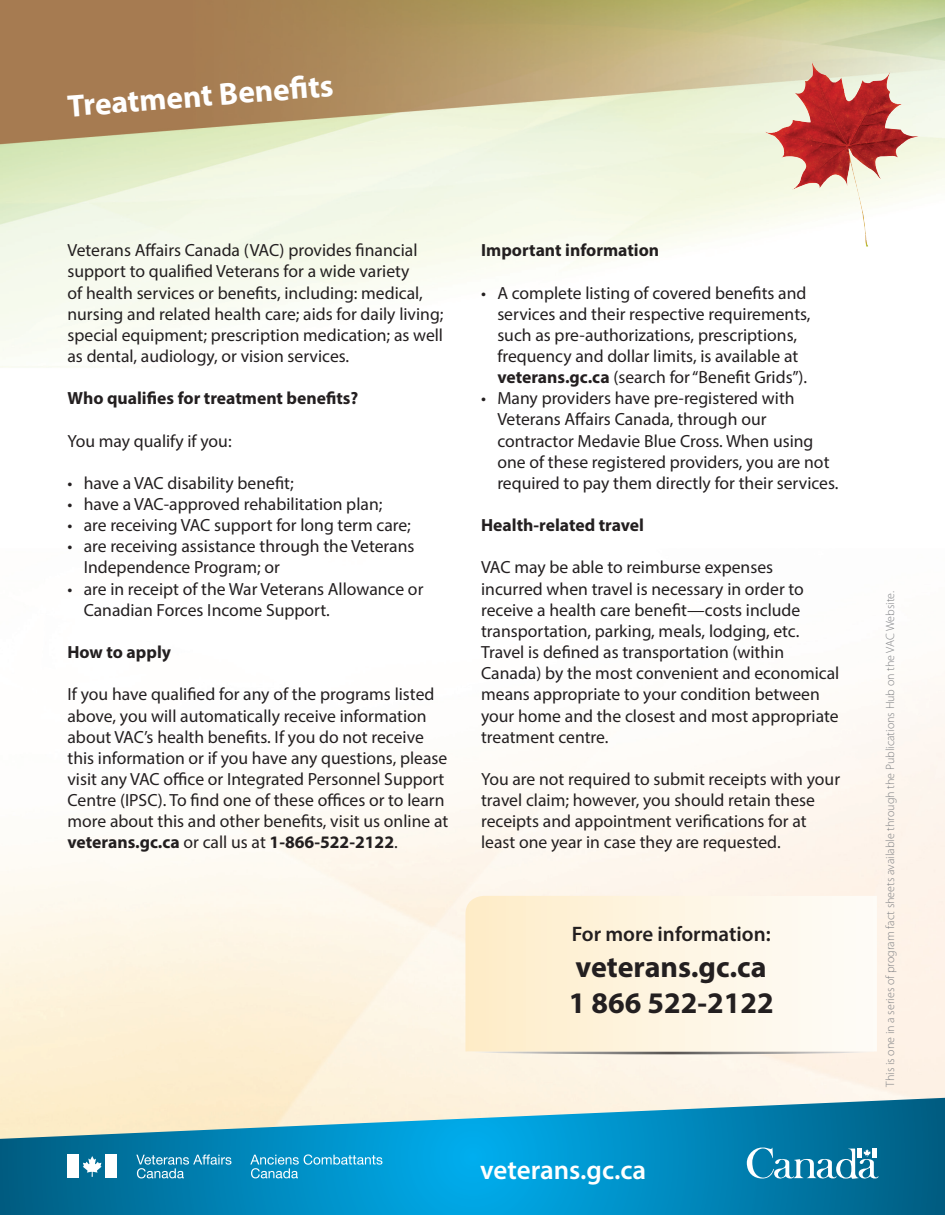
<style>
.page{position:relative;width:945px;height:1215px;background:#fff}
.page>*{position:absolute;margin:0;border:0;box-sizing:border-box;transform-origin:0 0}
.t1{font:700 31.5px "Myriad Pro";color:#fff}
.t2{font:700 30px "Myriad Pro";color:#231f20}
.t3{font:600 27px "Myriad Pro";color:#fff}
.t4{font:600 21px "Myriad Pro";color:#231f20}
.t5{font:17.7px/21.1px "Myriad Pro";color:#231f20}
.t6{font:700 17.7px "Myriad Pro";color:#231f20}
.t7{font:300 12px "Myriad Pro";color:#808285}
.s1{font-weight:700}
</style>
<div class="page">
<img style="left:0;top:0;width:945px;height:1098px">
<svg style="left:0;top:1098px;width:945px;height:117px;background:#3099bc"></svg>
<svg style="left:747px;top:1148px;width:131px;height:31px"></svg>
<svg style="left:136px;top:1155px;width:95px;height:23px;background:#3295bb"></svg>
<svg style="left:250px;top:1154px;width:132px;height:24px;background:#2aa5d3"></svg>
<div style="left:68px;top:1154px;width:11px;height:24px;background:#fff"></div>
<div style="left:105px;top:1154px;width:12px;height:24px;background:#fff"></div>
<svg style="left:83px;top:1156px;width:19px;height:21px"></svg>
<img style="left:765px;top:62px;width:89px;height:128px">
<svg style="left:467px;top:1051px;width:407px;height:3px"></svg>
<svg style="left:465px;top:895px;width:412px;height:156px"></svg>
<p class="t1" style="left:66px;top:84px;width:268px;rotate:-4deg">Treatment Benefi ts</p>
<p class="t5" style="left:68px;top:239px;width:378px">Veterans Affairs Canada (VAC) provides financial support to qualified Veterans for a wide variety<br>of health services or benefits, including: medical, nursing and related health care; aids for daily living; special equipment; prescription medication; as well as dental, audiology, or vision services.</p>
<p class="t6" style="left:68px;top:387px;width:292px">Who qualifies for treatment benefits?</p>
<p class="t5" style="left:68px;top:430px;width:166px">You may qualify if you:</p>
<p class="t5" style="left:68px;top:472px;width:228px">• have a VAC disability benefit;</p>
<p class="t5" style="left:68px;top:493px;width:316px">• have a VAC-approved rehabilitation plan;</p>
<p class="t5" style="left:68px;top:514px;width:345px">• are receiving VAC support for long term care;</p>
<p class="t5" style="left:84px;top:536px;width:332px;text-indent:-16px">• are receiving assistance through the Veterans<br>Independence Program; or</p>
<p class="t5" style="left:84px;top:578px;width:341px;text-indent:-16px">• are in receipt of the War Veterans Allowance or<br>Canadian Forces Income Support.</p>
<p class="t6" style="left:68px;top:641px;width:105px">How to apply</p>
<p class="t5" style="left:68px;top:684px;width:382px">If you have qualified for any of the programs listed above, you will automatically receive information about VAC’s health benefits. If you do not receive this information or if you have any questions, please visit any VAC office or Integrated Personnel Support Centre (IPSC). To find one of these offices or to learn more about this and other benefits, visit us online at <span class="s1">veterans.gc.ca</span> or call us at <span class="s1">1-866-522-2122</span>.</p>
<p class="t6" style="left:481px;top:239px;width:180px">Important information</p>
<p class="t5" style="left:497px;top:282px;width:315px;text-indent:-16px">• A complete listing of covered benefits and services and their respective requirements, such as pre-authorizations, prescriptions, frequency and dollar limits, is available at <span class="s1">veterans.gc.ca</span> (search for “Benefit Grids”).</p>
<p class="t5" style="left:497px;top:387px;width:343px;text-indent:-16px">• Many providers have pre-registered with Veterans Affairs Canada, through our contractor Medavie Blue Cross. When using one of these registered providers, you are not required to pay them directly for their services.</p>
<p class="t6" style="left:481px;top:514px;width:164px">Health-related travel</p>
<p class="t5" style="left:481px;top:557px;width:360px">VAC may be able to reimburse expenses<br>incurred when travel is necessary in order to receive a health care benefit—costs include transportation, parking, meals, lodging, etc.<br>Travel is defined as transportation (within Canada) by the most convenient and economical means appropriate to your condition between your home and the closest and most appropriate treatment centre.</p>
<p class="t5" style="left:481px;top:768px;width:360px">You are not required to submit receipts with your travel claim; however, you should retain these receipts and appointment verifications for at least one year in case they are requested.</p>
<p class="t4" style="left:572px;top:921px;width:200px">For more information:</p>
<p class="t2" style="left:576px;top:948px;width:193px">veterans.gc.ca</p>
<p class="t2" style="left:569px;top:984px;width:206px">1 866 522-2122</p>
<p class="t3" style="left:480px;top:1153px;width:167px">veterans.gc.ca</p>
<p class="t7" style="left:883px;top:1087px;width:497px;rotate:-90deg">This is one in a series of program fact sheets available through the Publications Hub on the VAC Website.</p>
</div>
